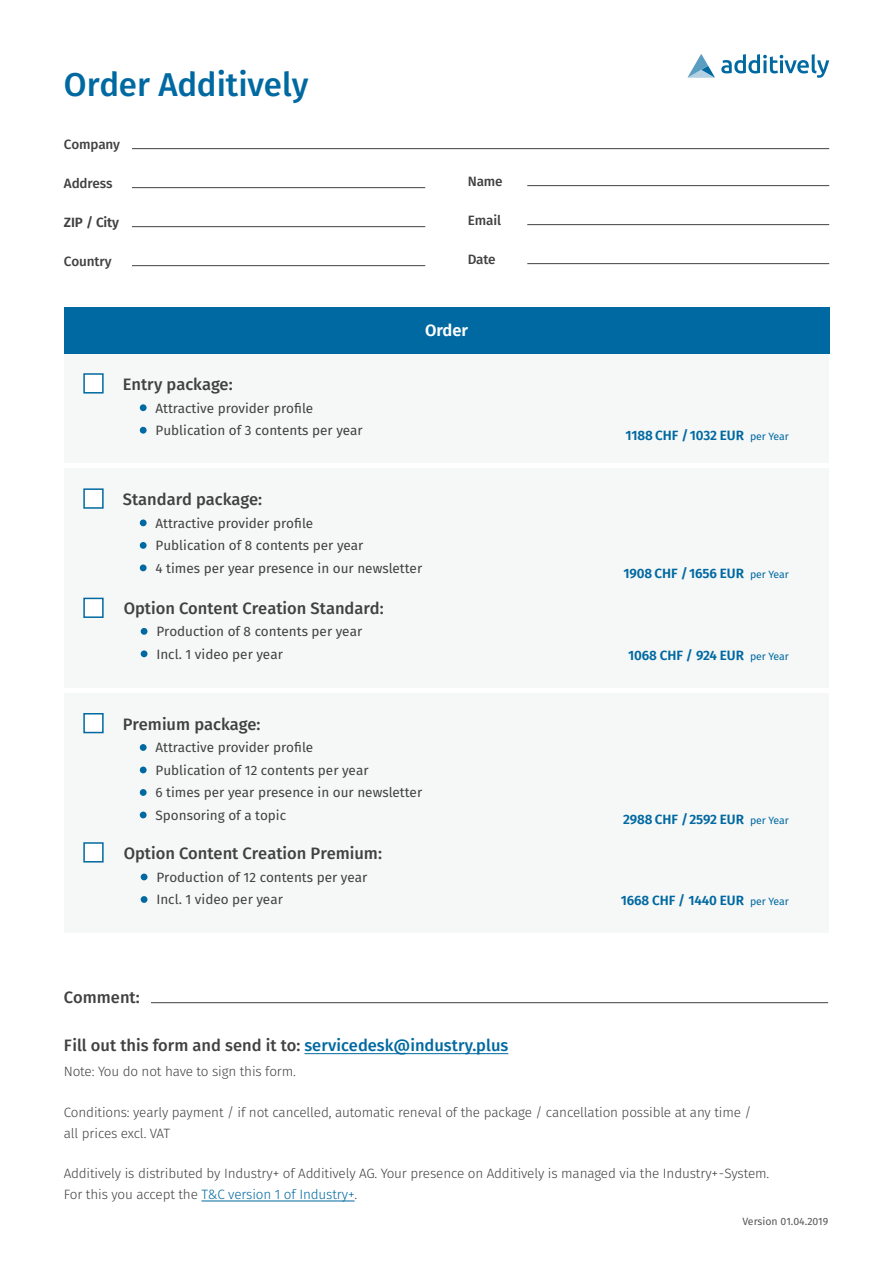
<style>
.page{position:relative;width:893px;height:1263px;background:#fff}
.page>*{position:absolute;margin:0;border:0;box-sizing:border-box;transform-origin:0 0}
.t1{font:500 33px "Fira Sans";color:#0069a1}
.t2{font:500 16.5px "Fira Sans";color:#414141}
.t3{font:600 16.5px "Fira Sans";color:#fff}
.t4{font:13.5px/22.5px "Fira Sans";color:#414141}
.t5{font:300 13.5px/21px "Fira Sans";letter-spacing:-.01em;color:#414141}
.t6{font:600 13.5px "Fira Sans";letter-spacing:-.01em;color:#0069a1}
.t7{font:500 13.5px "Fira Sans";letter-spacing:-.01em;color:#414141}
.t8{font:600 13.5px "Fira Sans";letter-spacing:-.01em;color:#414141}
.t9{font:10.5px "Fira Sans";color:#575756}
.s1{font-weight:400;font-size:10.5px}
.s2{color:#0069a1}
</style>
<div class="page">
<div style="left:64px;top:353px;width:764px;height:110px;background:#f6f7f7"></div>
<div style="left:64px;top:468px;width:764px;height:220px;background:#f6f7f7"></div>
<div style="left:64px;top:693px;width:764px;height:239px;background:#f6f7f7"></div>
<div style="left:64px;top:307px;width:765px;height:46px;background:#0069a1"></div>
<div style="left:140px;top:404px;width:7px;height:7px;background:#0069a1;border-radius:50%"></div>
<div style="left:140px;top:427px;width:7px;height:7px;background:#0069a1;border-radius:50%"></div>
<div style="left:140px;top:519px;width:7px;height:7px;background:#0069a1;border-radius:50%"></div>
<div style="left:140px;top:542px;width:7px;height:7px;background:#0069a1;border-radius:50%"></div>
<div style="left:140px;top:564px;width:7px;height:7px;background:#0069a1;border-radius:50%"></div>
<div style="left:140px;top:744px;width:7px;height:7px;background:#0069a1;border-radius:50%"></div>
<div style="left:140px;top:766px;width:7px;height:7px;background:#0069a1;border-radius:50%"></div>
<div style="left:140px;top:789px;width:7px;height:7px;background:#0069a1;border-radius:50%"></div>
<div style="left:140px;top:811px;width:7px;height:7px;background:#0069a1;border-radius:50%"></div>
<div style="left:141px;top:628px;width:6px;height:7px;background:#0069a1;border-radius:50%"></div>
<div style="left:141px;top:650px;width:6px;height:7px;background:#0069a1;border-radius:50%"></div>
<div style="left:141px;top:873px;width:6px;height:7px;background:#0069a1;border-radius:50%"></div>
<div style="left:141px;top:896px;width:6px;height:7px;background:#0069a1;border-radius:50%"></div>
<hr style="left:132px;top:148px;width:697px;height:1px;background:#414141">
<hr style="left:132px;top:187px;width:293px;height:1px;background:#414141">
<hr style="left:132px;top:226px;width:293px;height:1px;background:#414141">
<hr style="left:132px;top:265px;width:293px;height:1px;background:#414141">
<hr style="left:527px;top:185px;width:302px;height:1px;background:#414141">
<hr style="left:527px;top:224px;width:302px;height:1px;background:#414141">
<hr style="left:527px;top:263px;width:302px;height:1px;background:#414141">
<div style="left:83px;top:373px;width:21px;height:20px;background:#fff;border:2px solid #0069a1"></div>
<div style="left:83px;top:488px;width:21px;height:21px;background:#fff;border:2px solid #0069a1"></div>
<div style="left:83px;top:713px;width:21px;height:20px;background:#fff;border:2px solid #0069a1"></div>
<div style="left:83px;top:598px;width:21px;height:20px;background:#fff;border:2px solid #0069a1"></div>
<div style="left:83px;top:842px;width:21px;height:20px;background:#fff;border:2px solid #0069a1"></div>
<hr style="left:304px;top:1053px;width:204px;height:1px;background:#0069a1">
<hr style="left:201px;top:1200px;width:154px;height:1px;background:#0069a1">
<hr style="left:151px;top:1002px;width:677px;height:1px;background:#424141">
<svg style="left:688px;top:54px;width:27px;height:24px"></svg>
<svg style="left:721px;top:54px;width:108px;height:24px"></svg>
<h1 class="t1" style="left:64px;top:62px;width:246px">Order Additively</h1>
<p class="t7" style="left:64px;top:135px;width:58px">Company</p>
<p class="t7" style="left:64px;top:174px;width:50px">Address</p>
<p class="t8" style="left:64px;top:211px;width:57px">ZIP / City</p>
<p class="t7" style="left:64px;top:252px;width:49px">Country</p>
<p class="t2" style="left:123px;top:373px;width:111px">Entry package:</p>
<p class="t4" style="left:156px;top:398px;width:209px">Attractive provider profile<br>Publication of 3 contents per year</p>
<p class="t7" style="left:468px;top:172px;width:36px">Name</p>
<p class="t7" style="left:468px;top:211px;width:35px">Email</p>
<p class="t7" style="left:468px;top:250px;width:29px">Date</p>
<p class="t3" style="left:425px;top:317px;width:44px">Order</p>
<p class="t2" style="left:123px;top:488px;width:141px">Standard package:</p>
<p class="t4" style="left:156px;top:513px;width:268px">Attractive provider profile<br>Publication of 8 contents per year<br>4 times per year presence in our newsletter</p>
<p class="t2" style="left:124px;top:596px;width:261px">Option Content Creation Standard:</p>
<p class="t4" style="left:156px;top:621px;width:207px">Production of 8 contents per year<br>Incl. 1 video per year</p>
<p class="t2" style="left:123px;top:712px;width:139px">Premium package:</p>
<p class="t4" style="left:156px;top:737px;width:268px">Attractive provider profile<br>Publication of 12 contents per year<br>6 times per year presence in our newsletter<br>Sponsoring of a topic</p>
<p class="t2" style="left:124px;top:842px;width:260px">Option Content Creation Premium:</p>
<p class="t4" style="left:156px;top:867px;width:212px">Production of 12 contents per year<br>Incl. 1 video per year</p>
<p class="t6" style="left:626px;top:425px;width:165px">1188 CHF / 1032 EUR <span class="s1">per Year</span></p>
<p class="t6" style="left:623px;top:562px;width:167px">1908 CHF / 1656 EUR <span class="s1">per Year</span></p>
<p class="t6" style="left:628px;top:644px;width:162px">1068 CHF / 924 EUR <span class="s1">per Year</span></p>
<p class="t6" style="left:623px;top:808px;width:167px">2988 CHF / 2592 EUR <span class="s1">per Year</span></p>
<p class="t6" style="left:621px;top:889px;width:170px">1668 CHF / 1440 EUR <span class="s1">per Year</span></p>
<p class="t2" style="left:64px;top:985px;width:77px">Comment:</p>
<p class="t2" style="left:64px;top:1034px;width:446px">Fill out this form and send it to: <span class="s2">servicedesk@industry.plus</span></p>
<p class="t5" style="left:64px;top:1062px;width:234px">Note: You do not have to sign this form.</p>
<p class="t5" style="left:64px;top:1102px;width:689px">Conditions: yearly payment / if not cancelled, automatic reneval of the package / cancellation possible at any time / all prices excl. VAT</p>
<p class="t5" style="left:64px;top:1164px;width:707px">Additively is distributed by Industry+ of Additively AG. Your presence on Additively is managed via the Industry+-System.<br>For this you accept the <span class="s2">T&amp;C version 1 of Industry+</span>.</p>
<p class="t9" style="left:742px;top:1214px;width:87px">Version 01.04.2019</p>
</div>
